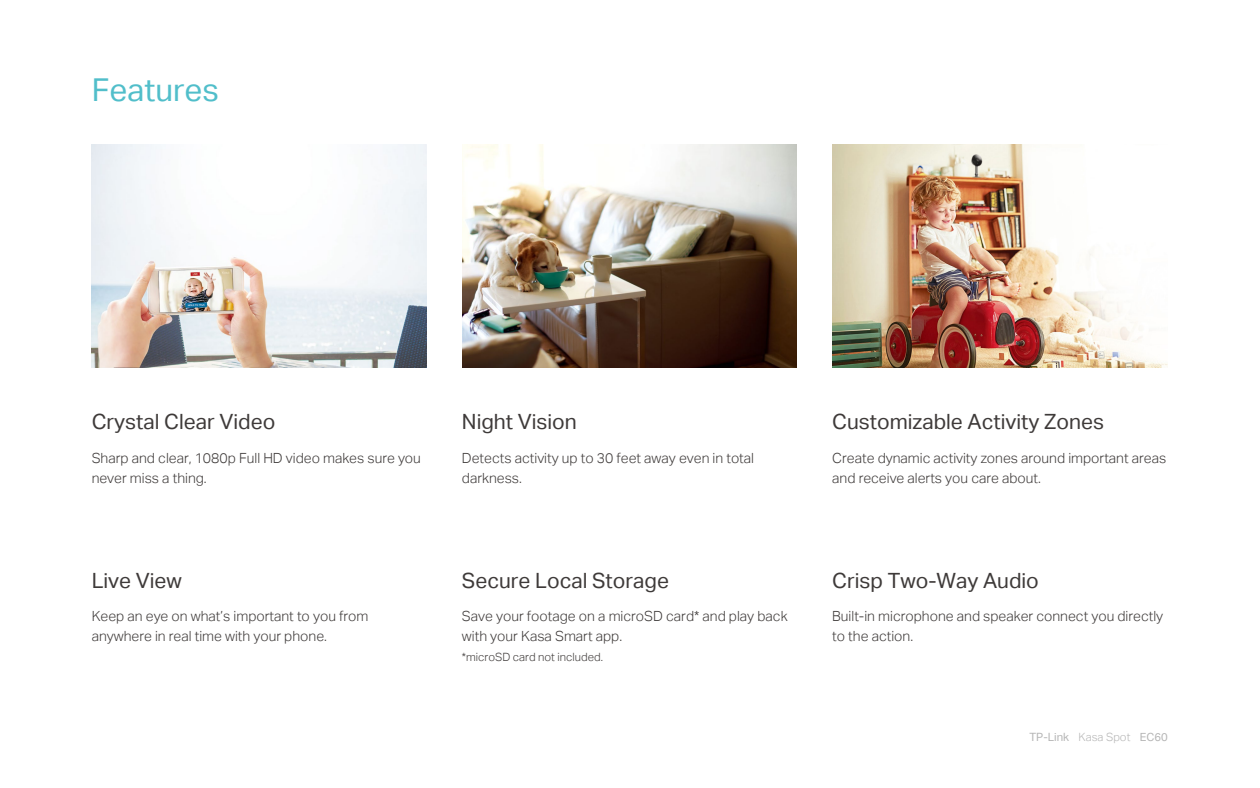
<style>
.page{position:relative;width:1260px;height:788px;background:#fff}
.page>*{position:absolute;margin:0;border:0;box-sizing:border-box;transform-origin:0 0}
.t1{font:31.5px "TP Link Aktiv Regular";color:#51beca}
.t2{font:21px "TP Link Aktiv Regular";color:#3e3a39}
.t3{font:14px/20.1px "TP Link Aktiv Light";color:#3e3a39}
.t4{font:11.38px "TP Link Aktiv Light";color:#3e3a39}
.t5{font:11.38px "TP Link Aktiv Light";color:#b5b5b5}
.s1{font-family:"TP Link Aktiv Regular"}
.s2{font-family:"TP Link Aktiv Regular";font-size:11.2px}
</style>
<div class="page">
<img style="left:92px;top:144px;width:335px;height:223px">
<img style="left:462px;top:144px;width:335px;height:223px">
<img style="left:832px;top:144px;width:335px;height:223px">
<h1 class="t1" style="left:92px;top:72px;width:129px">Features</h1>
<h2 class="t2" style="left:92px;top:409px;width:185px">Crystal Clear Video</h2>
<p class="t3" style="left:92px;top:447px;width:331px">Sharp and clear, 1080p Full HD video makes sure you never miss a thing.</p>
<h2 class="t2" style="left:92px;top:568px;width:92px">Live View</h2>
<p class="t3" style="left:92px;top:606px;width:278px">Keep an eye on what’s important to you from anywhere in real time with your phone.</p>
<h2 class="t2" style="left:462px;top:409px;width:116px">Night Vision</h2>
<p class="t3" style="left:462px;top:447px;width:294px">Detects activity up to 30 feet away even in total darkness.</p>
<h2 class="t2" style="left:462px;top:568px;width:209px">Secure Local Storage</h2>
<p class="t3" style="left:462px;top:606px;width:327px">Save your footage on a microSD card* and play back with your Kasa Smart app.</p>
<p class="t4" style="left:462px;top:650px;width:143px">*microSD card not included.</p>
<h2 class="t2" style="left:832px;top:409px;width:273px">Customizable Activity Zones</h2>
<p class="t3" style="left:832px;top:447px;width:336px">Create dynamic activity zones around important areas and receive alerts you care about.</p>
<h2 class="t2" style="left:832px;top:568px;width:208px">Crisp Two-Way Audio</h2>
<p class="t3" style="left:832px;top:606px;width:332px">Built-in microphone and speaker connect you directly to the action.</p>
<p class="t5" style="left:1029px;top:730px;width:140px"><span class="s1">TP-Link</span> Kasa Spot <span class="s2">EC60</span></p>
</div>
